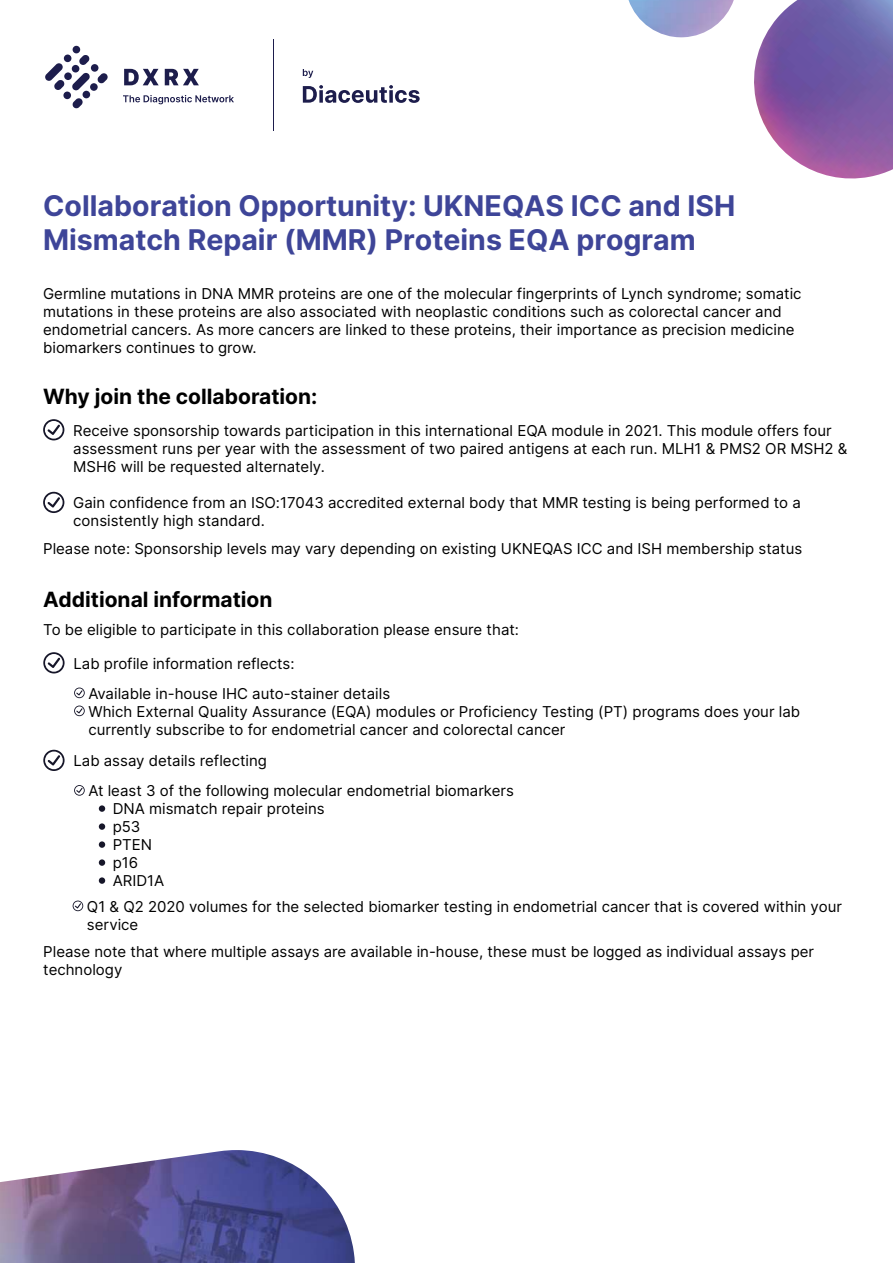
<style>
.page{position:relative;width:893px;height:1263px;background:#fff}
.page>*{position:absolute;margin:0;border:0;box-sizing:border-box;transform-origin:0 0}
.t1{font:700 28.5px/34.2px "Inter";color:#3e4598}
.t2{font:700 21px "Inter";color:#000}
.t3{font:15px/18px "Inter";color:#000}
</style>
<div class="page">
<svg style="left:73px;top:900px;width:10px;height:11px"></svg>
<div style="left:99px;top:805px;width:6px;height:7px;background:#161629;border-radius:50%"></div>
<div style="left:99px;top:823px;width:6px;height:7px;background:#161629;border-radius:50%"></div>
<div style="left:99px;top:841px;width:6px;height:7px;background:#161629;border-radius:50%"></div>
<div style="left:99px;top:859px;width:6px;height:7px;background:#161629;border-radius:50%"></div>
<div style="left:99px;top:877px;width:6px;height:7px;background:#161629;border-radius:50%"></div>
<svg style="left:74px;top:785px;width:11px;height:11px"></svg>
<svg style="left:43px;top:750px;width:22px;height:21px"></svg>
<svg style="left:43px;top:652px;width:22px;height:21px"></svg>
<svg style="left:74px;top:687px;width:11px;height:11px"></svg>
<svg style="left:74px;top:705px;width:11px;height:11px"></svg>
<svg style="left:43px;top:419px;width:21px;height:21px"></svg>
<svg style="left:43px;top:492px;width:21px;height:21px"></svg>
<svg style="left:303px;top:85px;width:117px;height:18px"></svg>
<svg style="left:124px;top:69px;width:35px;height:16px"></svg>
<svg style="left:165px;top:69px;width:34px;height:16px"></svg>
<hr style="left:273px;top:39px;width:1px;height:92px;background:#1d1d4c">
<svg style="left:79px;top:55px;width:11px;height:10px"></svg>
<div style="left:72px;top:65px;width:7px;height:8px;background:#1d1d4c;border-radius:50%"></div>
<div style="left:64px;top:72px;width:8px;height:8px;background:#1d1d4c;border-radius:50%"></div>
<svg style="left:72px;top:73px;width:18px;height:18px"></svg>
<div style="left:91px;top:64px;width:7px;height:8px;background:#1d1d4c;border-radius:50%"></div>
<div style="left:63px;top:92px;width:8px;height:7px;background:#1d1d4c;border-radius:50%"></div>
<svg style="left:97px;top:73px;width:11px;height:11px"></svg>
<svg style="left:72px;top:98px;width:11px;height:11px"></svg>
<div style="left:83px;top:91px;width:7px;height:7px;background:#1d1d4c;border-radius:50%"></div>
<div style="left:90px;top:83px;width:8px;height:8px;background:#1d1d4c;border-radius:50%"></div>
<svg style="left:45px;top:63px;width:20px;height:27px"></svg>
<div style="left:64px;top:55px;width:7px;height:7px;background:#1d1d4c;border-radius:50%"></div>
<div style="left:73px;top:46px;width:7px;height:7px;background:#1d1d4c;border-radius:50%"></div>
<svg style="left:123px;top:95px;width:111px;height:9px"></svg>
<svg style="left:303px;top:69px;width:10px;height:9px"></svg>
<img style="left:0;top:1150px;width:355px;height:113px">
<img style="left:628px;top:0;width:106px;height:38px">
<img style="left:754px;top:0;width:139px;height:179px">
<h1 class="t1" style="left:43px;top:188px;width:694px">Collaboration Opportunity: UKNEQAS ICC and ISH<br>Mismatch Repair (MMR) Proteins EQA program</h1>
<p class="t3" style="left:43px;top:284px;width:760px">Germline mutations in DNA MMR proteins are one of the molecular fingerprints of Lynch syndrome; somatic mutations in these proteins are also associated with neoplastic conditions such as colorectal cancer and endometrial cancers. As more cancers are linked to these proteins, their importance as precision medicine biomarkers continues to grow.</p>
<h2 class="t2" style="left:43px;top:381px;width:276px">Why join the collaboration:</h2>
<p class="t3" style="left:73px;top:421px;width:776px">Receive sponsorship towards participation in this international EQA module in 2021. This module offers four assessment runs per year with the assessment of two paired antigens at each run. MLH1 &amp; PMS2 OR MSH2 &amp;<br>MSH6 will be requested alternately.</p>
<p class="t3" style="left:73px;top:493px;width:729px">Gain confidence from an ISO:17043 accredited external body that MMR testing is being performed to a consistently high standard.</p>
<p class="t3" style="left:43px;top:539px;width:761px">Please note: Sponsorship levels may vary depending on existing UKNEQAS ICC and ISH membership status</p>
<h2 class="t2" style="left:43px;top:584px;width:231px">Additional information</h2>
<p class="t3" style="left:43px;top:620px;width:477px">To be eligible to participate in this collaboration please ensure that:</p>
<p class="t3" style="left:73px;top:654px;width:223px">Lab profile information reflects:</p>
<p class="t3" style="left:88px;top:684px;width:713px">Available in-house IHC auto-stainer details<br>Which External Quality Assurance (EQA) modules or Proficiency Testing (PT) programs does your lab currently subscribe to for endometrial cancer and colorectal cancer</p>
<p class="t3" style="left:73px;top:751px;width:195px">Lab assay details reflecting</p>
<p class="t3" style="left:113px;top:781px;width:403px;text-indent:-24px">At least 3 of the following molecular endometrial biomarkers<br>DNA mismatch repair proteins<br>p53<br>PTEN<br>p16<br>ARID1A</p>
<p class="t3" style="left:87px;top:897px;width:756px">Q1 &amp; Q2 2020 volumes for the selected biomarker testing in endometrial cancer that is covered within your service</p>
<p class="t3" style="left:43px;top:942px;width:772px">Please note that where multiple assays are available in-house, these must be logged as individual assays per technology</p>
</div>
